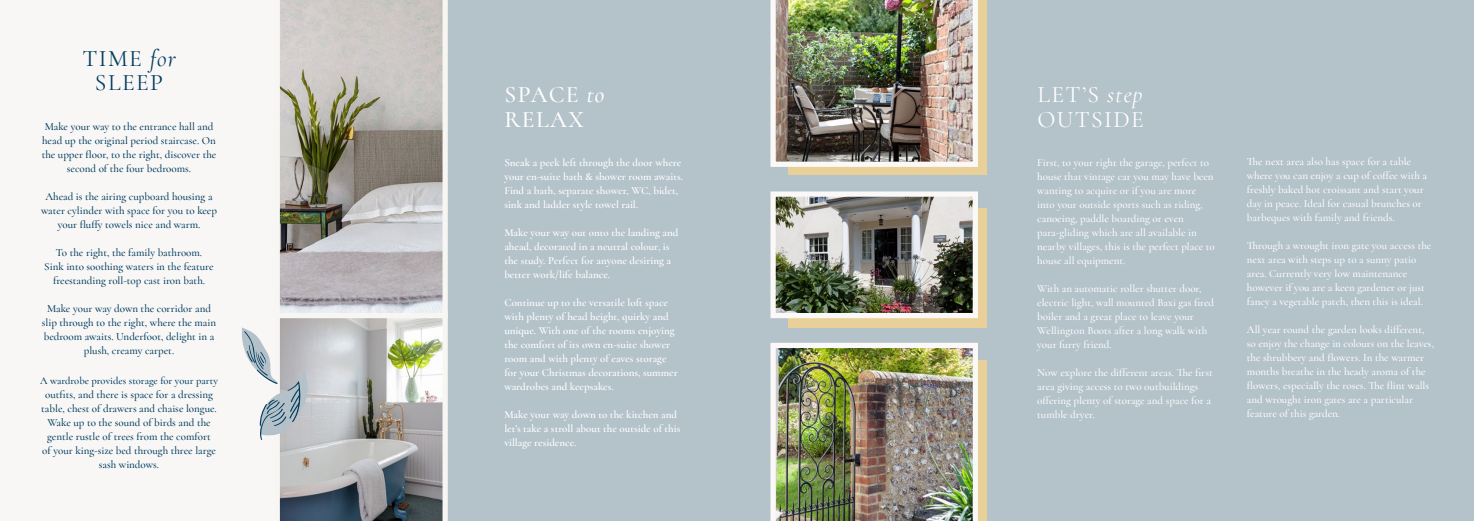
<style>
.page{position:relative;width:1474px;height:521px;background:#fff}
.page>*{position:absolute;margin:0;border:0;box-sizing:border-box;transform-origin:0 0}
.t1{font:23.62px/24.5px "Cormorant";letter-spacing:.06em;color:#fff}
.t2{font:500 23.62px/24.5px "Cormorant";letter-spacing:.06em;color:#fff}
.t3{font:23.62px/24.5px "Cormorant";letter-spacing:.06em;color:#003a5e;text-align:center}
.t4{font:500 10.94px/14px "Cormorant";color:#fff}
.t5{font:500 10.94px/14px "Cormorant";color:#003a5e;text-align:center}
.t6{font:600 10.94px/14px "Cormorant";color:#fff}
.t7{font:500 10.5px "Cormorant";color:#003a5e}
.s1{font-style:italic}
</style>
<div class="page">
<div style="left:0;top:0;width:853px;height:521px;background:#f8f7f5"></div>
<div style="left:383px;top:0;width:1090px;height:521px;background:#b4c2ca"></div>
<img style="left:279px;top:318px;width:169px;height:203px">
<svg style="left:279px;top:0;width:169px;height:318px;background:#b6b3ad"></svg>
<svg style="left:242px;top:327px;width:69px;height:113px"></svg>
<div style="left:788px;top:0;width:199px;height:175px;background:#e9d099"></div>
<img style="left:770px;top:0;width:208px;height:167px">
<div style="left:788px;top:208px;width:199px;height:119px;background:#e9d099"></div>
<div style="left:788px;top:361px;width:199px;height:160px;background:#e9d099"></div>
<img style="left:776px;top:197px;width:196px;height:115px">
<div style="left:770px;top:191px;width:208px;height:127px;border:5px solid #faf9f7"></div>
<img style="left:770px;top:343px;width:208px;height:178px">
<h1 class="t3" style="left:82px;top:46px;width:95px">TIME <span class="s1">for<br></span>SLEEP</h1>
<p class="t5" style="left:42px;top:119px;width:176px">Make your way to the entrance hall and head up the original period staircase. On the upper floor, to the right, discover the second of the four bedrooms.</p>
<p class="t5" style="left:41px;top:189px;width:177px">Ahead is the airing cupboard housing a water cylinder with space for you to keep your fluffy towels nice and warm.</p>
<p class="t5" style="left:44px;top:245px;width:171px">To the right, the family bathroom.<br>Sink into soothing waters in the feature freestanding roll-top cast iron bath.</p>
<p class="t5" style="left:42px;top:301px;width:176px">Make your way down the corridor and slip through to the right, where the main bedroom awaits. Underfoot, delight in a plush, creamy carpet.</p>
<p class="t7" style="left:40px;top:374px;width:179px">A wardrobe provides storage for your party</p>
<p class="t5" style="left:41px;top:388px;width:177px">outfits, and there is space for a dressing table, chest of drawers and chaise longue.<br>Wake up to the sound of birds and the gentle rustle of trees from the comfort<br>of your king-size bed through three large sash windows.</p>
<h1 class="t2" style="left:504px;top:83px;width:101px">SPACE <span class="s1">to<br></span>RELAX</h1>
<p class="t6" style="left:504px;top:156px;width:180px">Sneak a peek left through the door where your en-suite bath &amp; shower room awaits.<br>Find a bath, separate shower, WC, bidet, sink and ladder style towel rail.</p>
<p class="t6" style="left:504px;top:226px;width:176px">Make your way out onto the landing and ahead, decorated in a neutral colour, is the study. Perfect for anyone desiring a better work/life balance.</p>
<p class="t6" style="left:504px;top:296px;width:175px">Continue up to the versatile loft space with plenty of head height, quirky and unique. With one of the rooms enjoying the comfort of its own en-suite shower room and with plenty of eaves storage for your Christmas decorations, summer wardrobes and keepsakes.</p>
<p class="t6" style="left:504px;top:408px;width:177px">Make your way down to the kitchen and let’s take a stroll about the outside of this village residence.</p>
<h1 class="t1" style="left:1037px;top:82px;width:108px">LET’S <span class="s1">step<br></span>OUTSIDE</h1>
<p class="t4" style="left:1037px;top:155px;width:179px">First, to your right the garage, perfect to house that vintage car you may have been wanting to acquire or if you are more into your outside sports such as riding, canoeing, paddle boarding or even para-gliding which are all available in nearby villages, this is the perfect place to house all equipment.</p>
<p class="t4" style="left:1037px;top:281px;width:178px">With an automatic roller shutter door, electric light, wall mounted Baxi gas fired boiler and a great place to leave your Wellington Boots after a long walk with your furry friend.</p>
<p class="t4" style="left:1037px;top:365px;width:177px">Now explore the different areas. The first area giving access to two outbuildings offering plenty of storage and space for a tumble dryer.</p>
<p class="t4" style="left:1246px;top:154px;width:182px">The next area also has space for a table where you can enjoy a cup of coffee with a freshly baked hot croissant and start your day in peace. Ideal for casual brunches or barbeques with family and friends.</p>
<p class="t4" style="left:1246px;top:238px;width:186px">Through a wrought iron gate you access the next area with steps up to a sunny patio area. Currently very low maintenance however if you are a keen gardener or just fancy a vegetable patch, then this is ideal.</p>
<p class="t4" style="left:1246px;top:322px;width:189px">All year round the garden looks different, so enjoy the change in colours on the leaves, the shrubbery and flowers. In the warmer months breathe in the heady aroma of the flowers, especially the roses. The flint walls and wrought iron gates are a particular feature of this garden.</p>
</div>
